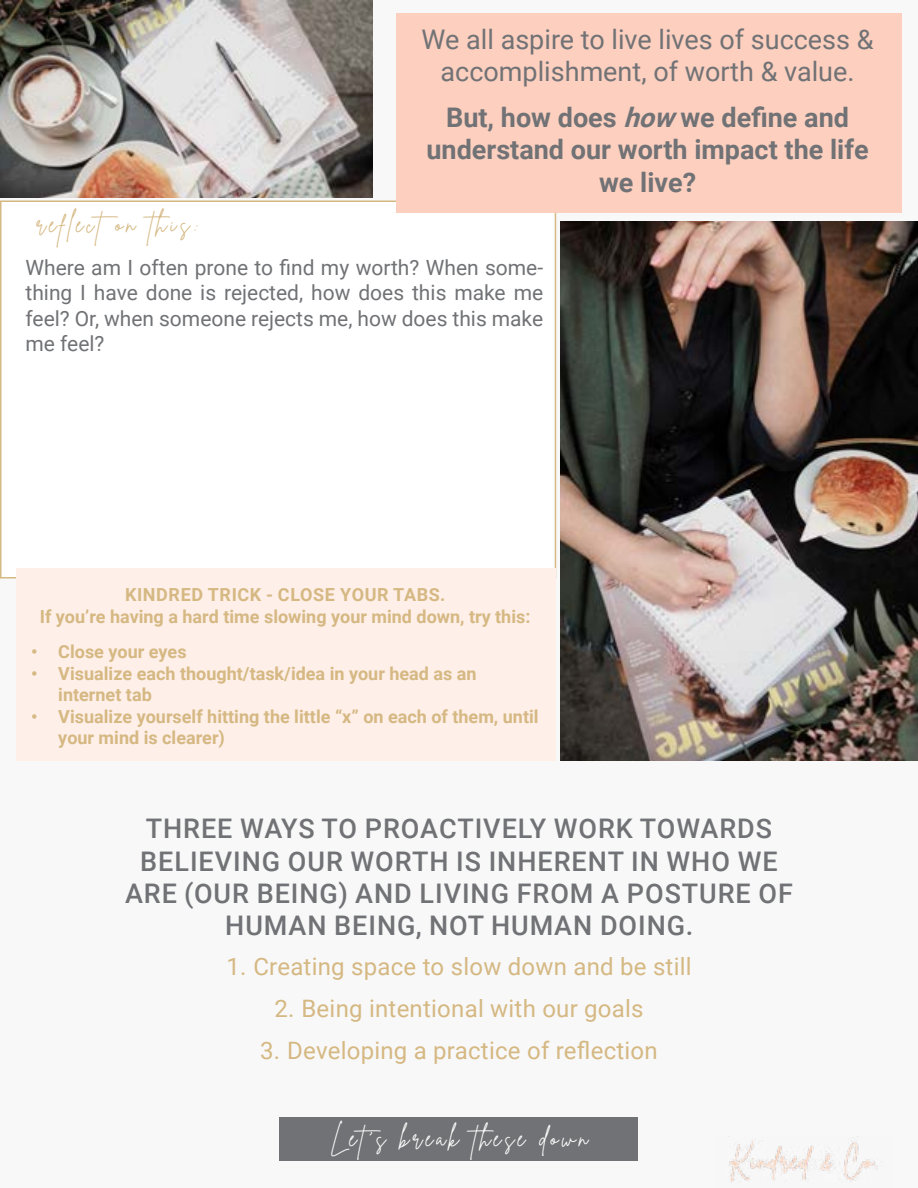
<style>
.page{position:relative;width:918px;height:1188px;background:#f8f8f9}
.page>*{position:absolute;margin:0;border:0;box-sizing:border-box;transform-origin:0 0}
.t1{font:500 27px/32.4px "Roboto";letter-spacing:.035em;color:#717275;text-align:center}
.t2{font:700 27px/32.4px "Roboto";color:#717275;text-align:center}
.t3{font:27px/32.4px "Roboto";color:#717275;text-align:center}
.t4{font:24px "Roboto";letter-spacing:.01em;color:#d5b882}
.t5{font:24px "Brittany Signature";letter-spacing:.15em;color:#fff}
.t6{font:24px "Brittany Signature";letter-spacing:.15em;color:#d5b882}
.t7{font:21px/25.2px "Roboto";color:#717275;text-align:justify}
.t8{font:700 18px/21.6px "Roboto";color:#d5b882}
.s1{font-style:italic}
</style>
<div class="page">
<img style="left:561px;top:221px;width:357px;height:539px">
<div style="left:1px;top:201px;width:554px;height:377px;background:#fff"></div>
<div style="left:396px;top:14px;width:506px;height:199px;background:#fccfbf"></div>
<div style="left:16px;top:568px;width:540px;height:192px;background:#feefe9"></div>
<div style="left:280px;top:1118px;width:358px;height:43px;background:#717275"></div>
<img style="left:0;top:1px;width:373px;height:197px">
<img style="left:728px;top:1136px;width:150px;height:47px">
<h1 class="t3" style="left:422px;top:22px;width:453px">We all aspire to live lives of success &amp; accomplishment, of worth &amp; value.</h1>
<h1 class="t2" style="left:426px;top:100px;width:444px">But, how does <span class="s1">how</span> we define and understand our worth impact the life we live?</h1>
<h2 class="t6" style="left:36px;top:209px;width:164px">reflecton this:</h2>
<p class="t7" style="left:26px;top:254px;width:519px">Where am I often prone to find my worth? When some&shy;thing I have done is rejected, how does this make me feel? Or, when someone rejects me, how does this make me feel?</p>
<p class="t8" style="left:40px;top:583px;width:492px;text-align:center">KINDRED TRICK - CLOSE YOUR TABS.<br>If you’re having a hard time slowing your mind down, try this:</p>
<p class="t8" style="left:31px;top:640px;width:157px">• Close your eyes</p>
<p class="t8" style="left:58px;top:662px;width:420px;text-indent:-27px">• Visualize each thought/task/idea in your head as an internet tab</p>
<p class="t8" style="left:58px;top:705px;width:482px;text-indent:-27px">• Visualize yourself hitting the little “x” on each of them, until your mind is clearer)</p>
<h1 class="t1" style="left:125px;top:811px;width:670px">THREE WAYS TO PROACTIVELY WORK TOWARDS BELIEVING OUR WORTH IS INHERENT IN WHO WE ARE (OUR BEING) AND LIVING FROM A POSTURE OF HUMAN BEING, NOT HUMAN DOING.</h1>
<h2 class="t4" style="left:226px;top:950px;width:467px">1. Creating space to slow down and be still</h2>
<h2 class="t4" style="left:274px;top:992px;width:371px">2. Being intentional with our goals</h2>
<h2 class="t4" style="left:260px;top:1034px;width:399px">3. Developing a practice of reflection</h2>
<h2 class="t5" style="left:330px;top:1123px;width:259px">Let’s break these down</h2>
</div>
